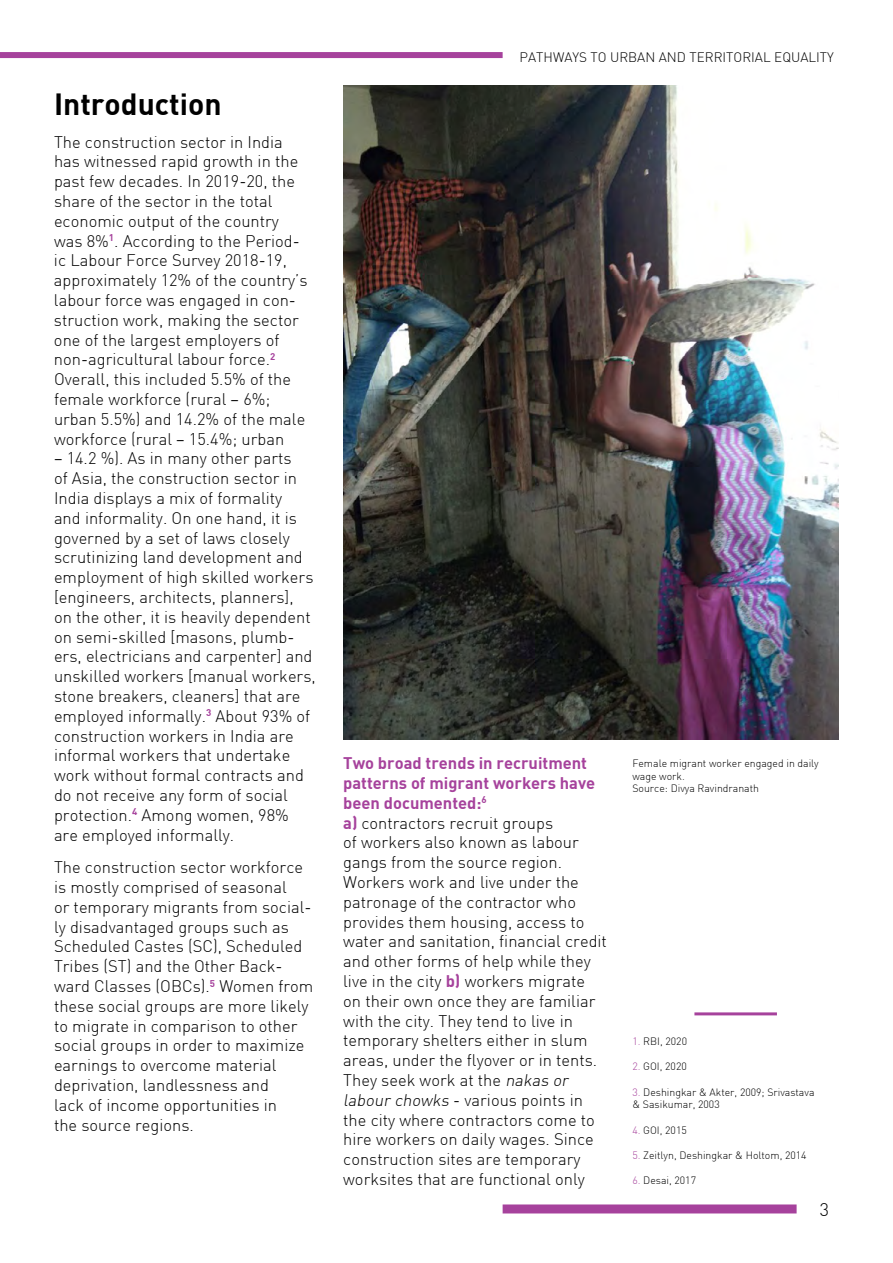
<style>
.page{position:relative;width:893px;height:1263px;background:#fff}
.page>*{position:absolute;margin:0;border:0;box-sizing:border-box;transform-origin:0 0}
.t1{font:700 30px "DIN";color:#000}
.t2{font:300 18px "DIN";color:#000}
.t3{font:300 16.5px/19.8px "DIN";color:#000}
.t4{font:300 13.5px "DIN";color:#000}
.t5{font:300 10.5px/12.6px "DIN";color:#000}
.s1{font-weight:700;color:#a6429c}
.s2{font-style:italic}
.s3{color:#a6429c}
</style>
<div class="page">
<div style="left:0;top:52px;width:503px;height:6px;background:#a6429c"></div>
<div style="left:503px;top:1204px;width:294px;height:9px;background:#a6429c"></div>
<hr style="left:694px;top:1012px;width:83px;height:3px;background:#a6429c">
<img style="left:343px;top:85px;width:496px;height:655px">
<h1 class="t1" style="left:54px;top:85px;width:169px">Introduction</h1>
<p class="t3" style="left:54px;top:132px;width:255px">The construction sector in India has witnessed rapid growth in the past few decades. In 2019-20, the share of the sector in the total economic output of the country was 8%<sup>1</sup>. According to the Period&shy;ic Labour Force Survey 2018-19, approximately 12% of the country’s labour force was engaged in con&shy;struction work, making the sector one of the largest employers of non-agricultural labour force.<sup>2<br></sup>Overall, this included 5.5% of the female workforce (rural – 6%; urban 5.5%) and 14.2% of the male workforce (rural – 15.4%; urban</p>
<p class="t3" style="left:54px;top:448px;width:263px">– 14.2 %). As in many other parts<br>of Asia, the construction sector in India displays a mix of formality<br>and informality. On one hand, it is governed by a set of laws closely scrutinizing land development and employment of high skilled workers [engineers, architects, planners],<br>on the other, it is heavily dependent on semi-skilled [masons, plumb&shy;ers, electricians and carpenter] and unskilled workers [manual workers, stone breakers, cleaners] that are employed informally.<sup>3</sup> About 93% of construction workers in India are informal workers that undertake work without formal contracts and do not receive any form of social protection.<sup>4</sup> Among women, 98% are employed informally.</p>
<p class="t3" style="left:54px;top:857px;width:261px">The construction sector workforce is mostly comprised of seasonal<br>or temporary migrants from social&shy;ly disadvantaged groups such as<br>Scheduled Castes (SC), Scheduled<br>Tribes (ST) and the Other Back&shy;ward Classes (OBCs).<sup>5</sup> Women from these social groups are more likely to migrate in comparison to other social groups in order to maximize earnings to overcome material deprivation, landlessness and<br>lack of income opportunities in<br>the source regions.</p>
<p class="t4" style="left:520px;top:49px;width:316px">PATHWAYS TO URBAN AND TERRITORIAL EQUALITY</p>
<p class="t3" style="left:343px;top:753px;width:265px"><span class="s1">Two broad trends in recruitment patterns of migrant workers have been documented:</span><sup>6<br></sup><span class="s1">a)</span> contractors recruit groups<br>of workers also known as labour gangs from the source region.<br>Workers work and live under the patronage of the contractor who provides them housing, access to water and sanitation, financial credit and other forms of help while they live in the city <span class="s1">b)</span> workers migrate on their own once they are familiar with the city. They tend to live in temporary shelters either in slum areas, under the flyover or in tents.<br>They seek work at the <span class="s2">nakas or labour chowks</span> - various points in the city where contractors come to hire workers on daily wages. Since construction sites are temporary worksites that are functional only</p>
<p class="t5" style="left:632px;top:757px;width:188px">Female migrant worker engaged in daily wage work.<br>Source: Divya Ravindranath</p>
<p class="t5" style="left:632px;top:1035px;width:56px"><span class="s3">1.</span> RBI, 2020</p>
<p class="t5" style="left:632px;top:1060px;width:56px"><span class="s3">2.</span> GOI, 2020</p>
<p class="t5" style="left:632px;top:1085px;width:184px"><span class="s3">3.</span> Deshingkar &amp; Akter, 2009; Srivastava &amp; Sasikumar, 2003</p>
<p class="t5" style="left:632px;top:1123px;width:56px"><span class="s3">4.</span> GOI, 2015</p>
<p class="t5" style="left:632px;top:1149px;width:176px"><span class="s3">5.</span> Zeitlyn, Deshingkar &amp; Holtom, 2014</p>
<p class="t5" style="left:632px;top:1174px;width:65px"><span class="s3">6.</span> Desai, 2017</p>
<p class="t2" style="left:820px;top:1198px;width:11px">3</p>
</div>
